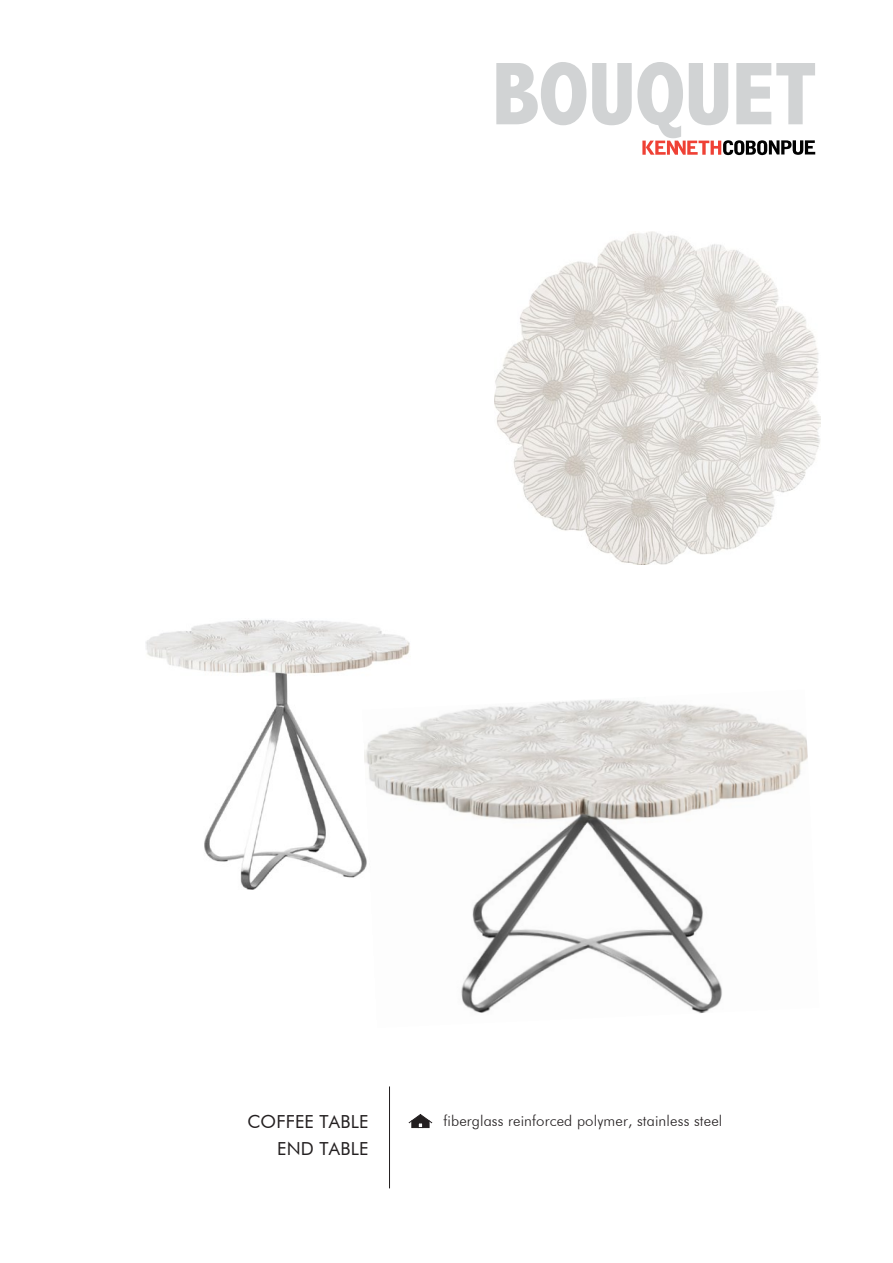
<style>
.page{position:relative;width:893px;height:1263px;background:#fff}
.page>*{position:absolute;margin:0;border:0;box-sizing:border-box;transform-origin:0 0}
.t1{font:800 condensed 90px "Abadi";color:#d1d3d4}
.t2{font:18px/27px "Futura BT";letter-spacing:.01em;color:#231f20;text-align:right}
.t3{font:300 15px "Futura BT";letter-spacing:.01em;color:#231f20}
</style>
<div class="page">
<svg style="left:409px;top:1114px;width:23px;height:14px"></svg>
<hr style="left:389px;top:1086px;width:1px;height:102px;background:#231f20">
<svg style="left:642px;top:140px;width:173px;height:15px"></svg>
<img style="left:410px;top:699px;width:398px;height:314px">
<img style="left:145px;top:619px;width:265px;height:270px">
<img style="left:495px;top:231px;width:325px;height:333px">
<h1 class="t1" style="left:492px;top:42px;width:327px">BOUQUET</h1>
<p class="t2" style="left:247px;top:1108px;width:123px">COFFEE TABLE<br>END TABLE</p>
<p class="t3" style="left:443px;top:1111px;width:280px">fiberglass reinforced polymer, stainless steel</p>
</div>
